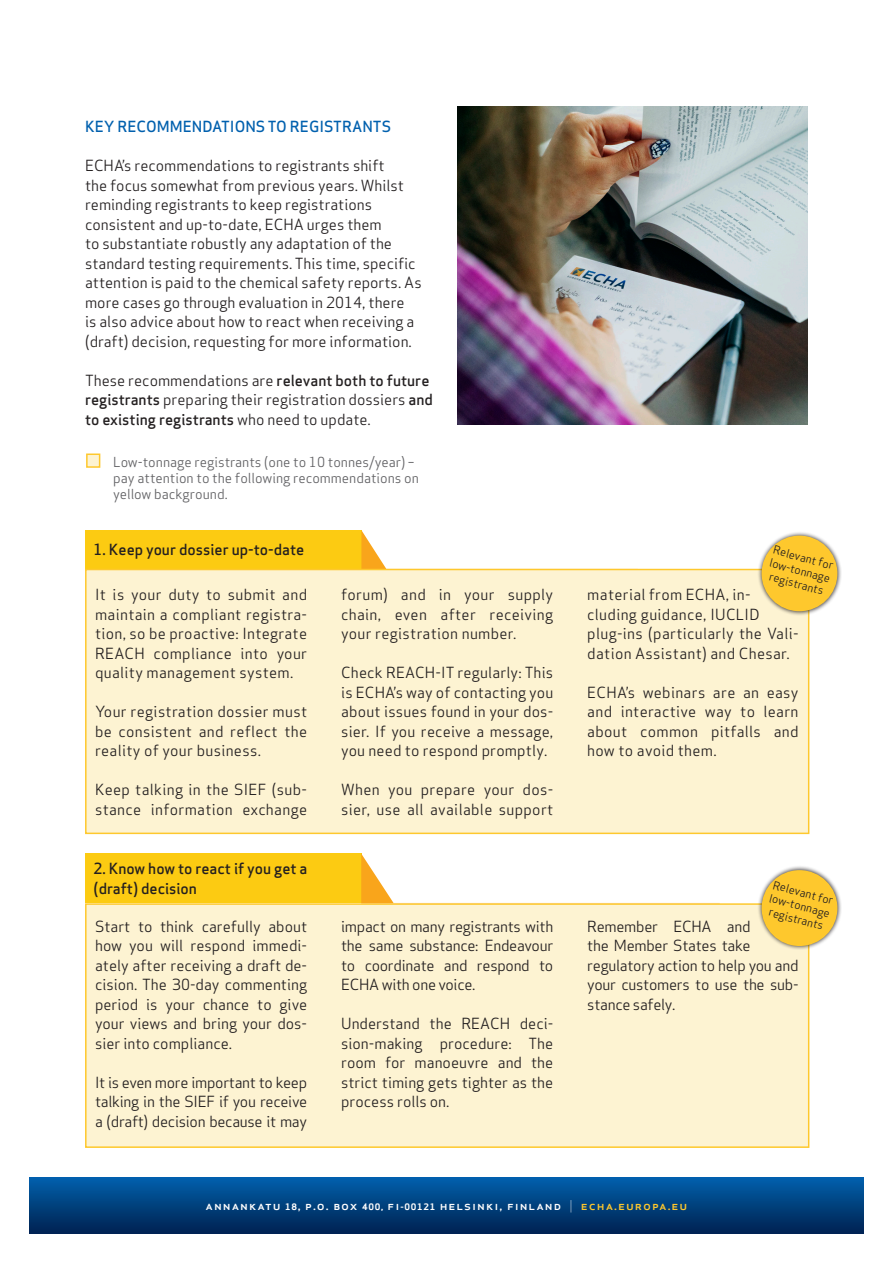
<style>
.page{position:relative;width:893px;height:1263px;background:#fff}
.page>*{position:absolute;margin:0;border:0;box-sizing:border-box;transform-origin:0 0}
.Bullet_list_bodytext{font:15px/19.5px "Apex Sans";letter-spacing:.015em;color:#231f20;text-align:justify}
.Bodytext_1{font:15px/19.5px "Apex Sans";color:#231f20}
.Bullet_list_bodytext-2{font:15px/19.5px "Apex Sans";letter-spacing:-.02em;color:#231f20}
.Recommendation{font:500 15px/19.5px "Apex Sans";color:#231f20}
.Headline_2_CAPS_blue{font:500 15px "Apex Sans";color:#0160ae}
.Footnote{font:13.5px/16.2px "Apex Sans";color:#616164}
.t1{font:500 12.15px "Apex Sans";letter-spacing:.075em;color:#fff;scale:1.08 1}
.t2{font:11.25px/13.5px "Apex Sans";color:#231f20;text-align:justify}
.s1{font-weight:500}
.s2{font-weight:700;font-size:8.7px}
.s3{font-weight:700;font-size:8.25px}
.s4{font-weight:300}
.s5{color:#fec82d}
</style>
<div class="page">
<svg style="left:30px;top:1178px;width:833px;height:55px;background:#00407e"></svg>
<img style="left:457px;top:106px;width:351px;height:318px">
<div style="left:86px;top:453px;width:14px;height:15px;background:#fdf3d2;border:2px solid #fec82d"></div>
<div style="left:85px;top:530px;width:276px;height:39px;background:#fccb12"></div>
<svg style="left:361px;top:530px;width:277px;height:39px"></svg>
<div style="left:86px;top:904px;width:723px;height:243px;background:#fdf3d2"></div>
<div style="left:85px;top:903px;width:724px;height:245px;border:2px solid #fec82d"></div>
<div style="left:85px;top:854px;width:276px;height:49px;background:#fccb12"></div>
<svg style="left:361px;top:854px;width:33px;height:49px"></svg>
<div style="left:757px;top:865px;width:85px;height:85px;background:#231f20;opacity:.75"></div>
<div style="left:762px;top:870px;width:75px;height:76px;background:#fec82d;border-radius:50%"></div>
<div style="left:86px;top:569px;width:723px;height:264px;background:#fdf3d2"></div>
<div style="left:85px;top:569px;width:724px;height:265px;border:2px solid #fec82d"></div>
<div style="left:757px;top:531px;width:85px;height:85px;background:#231f20;opacity:.75"></div>
<div style="left:762px;top:536px;width:75px;height:75px;background:#fec82d;border-radius:50%"></div>
<p class="Headline_2_CAPS_blue" style="left:85px;top:113px;width:308px">KEY RECOMMENDATIONS TO REGISTRANTS</p>
<p class="Bodytext_1" style="left:85px;top:154px;width:338px">ECHA’s recommendations to registrants shift<br>the focus somewhat from previous years. Whilst reminding registrants to keep registrations consistent and up-to-date, ECHA urges them<br>to substantiate robustly any adaptation of the standard testing requirements. This time, specific attention is paid to the chemical safety reports. As more cases go through evaluation in 2014, there<br>is also advice about how to react when receiving a (draft) decision, requesting for more information.</p>
<p class="Bodytext_1" style="left:85px;top:369px;width:349px">These recommendations are <span class="s1">relevant both to future registrants</span> preparing their registration dossiers <span class="s1">and to existing registrants</span> who need to update.</p>
<p class="Footnote" style="left:113px;top:453px;width:307px">Low-tonnage registrants (one to 10 tonnes/year) – pay attention to the following recommendations on yellow background.</p>
<p class="Recommendation" style="left:94px;top:538px;width:212px">1. Keep your dossier up-to-date</p>
<p class="Bullet_list_bodytext" style="left:95px;top:583px;width:214px">It is your duty to submit and maintain a compliant registra&shy;tion, so be proactive: Integrate REACH compliance into your quality management system.</p>
<p class="Bullet_list_bodytext" style="left:95px;top:700px;width:214px">Your registration dossier must be consistent and reflect the reality of your business.</p>
<p class="Bullet_list_bodytext" style="left:95px;top:778px;width:214px">Keep talking in the SIEF (sub&shy;stance information exchange</p>
<p class="Recommendation" style="left:94px;top:857px;width:215px">2. Know how to react if you get a (draft) decision</p>
<p class="Bullet_list_bodytext" style="left:95px;top:915px;width:214px">Start to think carefully about how you will respond immedi&shy;ately after receiving a draft de&shy;cision. The 30-day commenting period is your chance to give your views and bring your dos&shy;sier into compliance.</p>
<p class="Bullet_list_bodytext" style="left:95px;top:1071px;width:214px">It is even more important to keep talking in the SIEF if you receive a (draft) decision because it may</p>
<p class="Bullet_list_bodytext" style="left:341px;top:583px;width:214px">forum) and in your supply chain, even after receiving your registration number.</p>
<p class="Bullet_list_bodytext" style="left:341px;top:661px;width:214px">Check REACH-IT regularly: This is ECHA’s way of contacting you about issues found in your dos&shy;sier. If you receive a message, you need to respond promptly.</p>
<p class="Bullet_list_bodytext" style="left:341px;top:778px;width:214px">When you prepare your dos&shy;sier, use all available support</p>
<p class="Bullet_list_bodytext" style="left:341px;top:915px;width:214px">impact on many registrants with the same substance: Endeavour to coordinate and respond to ECHA with one voice.</p>
<p class="Bullet_list_bodytext" style="left:341px;top:1012px;width:214px">Understand the REACH deci&shy;sion-making procedure: The room for manoeuvre and the strict timing gets tighter as the process rolls on.</p>
<p class="t2" style="left:775px;top:542px;width:64px;rotate:15deg">Relevant for low-tonnage registrants</p>
<p class="Bullet_list_bodytext" style="left:587px;top:583px;width:213px;text-align:left">material from ECHA, in&shy;cluding guidance, IUCLID plug-ins (particularly the Vali&shy;dation Assistant) and Chesar.</p>
<p class="Bullet_list_bodytext" style="left:587px;top:681px;width:213px">ECHA’s webinars are an easy and interactive way to learn about common pitfalls and how to avoid them.</p>
<p class="t2" style="left:775px;top:877px;width:64px;rotate:15deg">Relevant for low-tonnage registrants</p>
<p class="Bullet_list_bodytext-2" style="left:587px;top:915px;width:213px">Remember ECHA and<br>the Member States take regulatory action to help you and your customers to use the sub&shy;stance safely.</p>
<p class="t1" style="left:206px;top:1195px;width:448px">annankatu <span class="s2">18</span>, p.o. box <span class="s2">400,</span> fi<span class="s3">-</span><span class="s2">00121</span> helsinki, finland <span class="s4">|</span> <span class="s5">echa.europa.eu</span></p>
</div>
